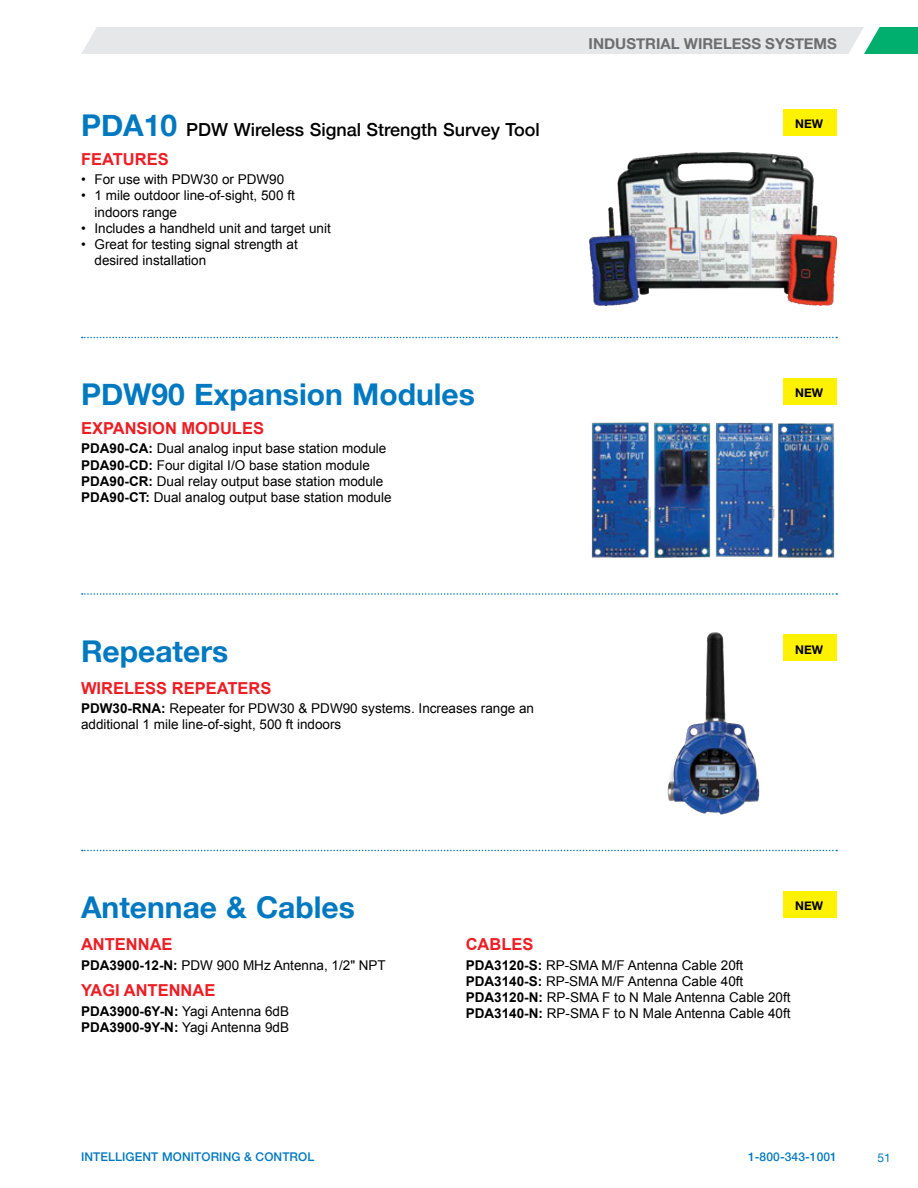
<style>
.page{position:relative;width:918px;height:1188px;background:#fff}
.page>*{position:absolute;margin:0;border:0;box-sizing:border-box;transform-origin:0 0}
.t1{font:700 30px "Helvetica Neue";color:#0079c1}
.t2{font:500 18px "Helvetica Neue";color:#000}
.t3{font:700 16.5px "Arial";color:#ed1d24}
.t4{font:700 15px "Helvetica Neue";color:#6d6e71}
.t5{font:13.5px/16.2px "Arial";color:#000}
.t6{font:500 12px "Helvetica Neue";letter-spacing:.01em;color:#0079c1}
.t7{font:700 12px "Helvetica Neue";color:#000}
.t8{font:12px "Helvetica Neue";color:#0079c1}
.s1{font-weight:700;font-size:30px;color:#0079c1}
.s2{font-weight:700}
</style>
<div class="page">
<img style="left:589px;top:153px;width:248px;height:153px">
<svg style="left:82px;top:593px;width:755px;height:2px"></svg>
<svg style="left:82px;top:337px;width:755px;height:1px"></svg>
<svg style="left:82px;top:850px;width:755px;height:1px"></svg>
<img style="left:591px;top:422px;width:244px;height:136px">
<img style="left:667px;top:632px;width:93px;height:183px">
<svg style="left:81px;top:27px;width:837px;height:27px;background:#d9e4e1"></svg>
<div style="left:783px;top:891px;width:54px;height:27px;background:#fff200"></div>
<div style="left:783px;top:634px;width:54px;height:28px;background:#fff200"></div>
<div style="left:783px;top:378px;width:54px;height:27px;background:#fff200"></div>
<div style="left:783px;top:109px;width:54px;height:27px;background:#fff200"></div>
<h2 class="t2" style="left:81px;top:115px;width:460px"><span class="s1">PDA10</span> PDW Wireless Signal Strength Survey Tool</h2>
<p class="t3" style="left:81px;top:148px;width:89px">FEATURES</p>
<p class="t5" style="left:81px;top:172px;width:205px">• For use with PDW30 or PDW90</p>
<p class="t5" style="left:94px;top:188px;width:202px;text-indent:-14px">• 1 mile outdoor line-of-sight, 500 ft indoors range</p>
<p class="t5" style="left:81px;top:220px;width:251px">• Includes a handheld unit and target unit</p>
<p class="t5" style="left:94px;top:236px;width:205px;text-indent:-14px">• Great for testing signal strength at desired installation</p>
<h1 class="t1" style="left:81px;top:371px;width:395px">PDW90 Expansion Modules</h1>
<p class="t3" style="left:81px;top:417px;width:185px">EXPANSION MODULES</p>
<p class="t5" style="left:81px;top:441px;width:312px"><span class="s2">PDA90-CA:</span> Dual analog input base station module <span class="s2">PDA90-CD:</span> Four digital I/O base station module <span class="s2">PDA90-CR:</span> Dual relay output base station module <span class="s2">PDA90-CT:</span> Dual analog output base station module</p>
<p class="t4" style="left:589px;top:31px;width:250px">INDUSTRIAL WIRELESS SYSTEMS</p>
<p class="t7" style="left:795px;top:114px;width:29px">NEW</p>
<p class="t7" style="left:795px;top:383px;width:29px">NEW</p>
<h1 class="t1" style="left:81px;top:627px;width:149px">Repeaters</h1>
<p class="t3" style="left:81px;top:677px;width:192px">WIRELESS REPEATERS</p>
<p class="t5" style="left:81px;top:700px;width:455px"><span class="s2">PDW30-RNA:</span> Repeater for PDW30 &amp; PDW90 systems. Increases range an additional 1 mile line-of-sight, 500 ft indoors</p>
<p class="t7" style="left:795px;top:640px;width:29px">NEW</p>
<h1 class="t1" style="left:81px;top:884px;width:275px">Antennae &amp; Cables</h1>
<p class="t7" style="left:795px;top:896px;width:29px">NEW</p>
<p class="t3" style="left:81px;top:933px;width:93px">ANTENNAE</p>
<p class="t5" style="left:81px;top:957px;width:306px"><span class="s2">PDA3900-12-N:</span> PDW 900 MHz Antenna, 1/2" NPT</p>
<p class="t3" style="left:81px;top:979px;width:136px">YAGI ANTENNAE</p>
<p class="t5" style="left:81px;top:1003px;width:210px"><span class="s2">PDA3900-6Y-N:</span> Yagi Antenna 6dB<br><span class="s2">PDA3900-9Y-N:</span> Yagi Antenna 9dB</p>
<p class="t3" style="left:466px;top:933px;width:69px">CABLES</p>
<p class="t5" style="left:466px;top:957px;width:326px"><span class="s2">PDA3120-S:</span> RP-SMA M/F Antenna Cable 20ft <span class="s2">PDA3140-S:</span> RP-SMA M/F Antenna Cable 40ft <span class="s2">PDA3120-N:</span> RP-SMA F to N Male Antenna Cable 20ft <span class="s2">PDA3140-N:</span> RP-SMA F to N Male Antenna Cable 40ft</p>
<p class="t6" style="left:81px;top:1147px;width:235px">INTELLIGENT MONITORING &amp; CONTROL</p>
<p class="t6" style="left:748px;top:1147px;width:90px">1-800-343-1001</p>
<p class="t8" style="left:878px;top:1149px;width:15px">51</p>
</div>
